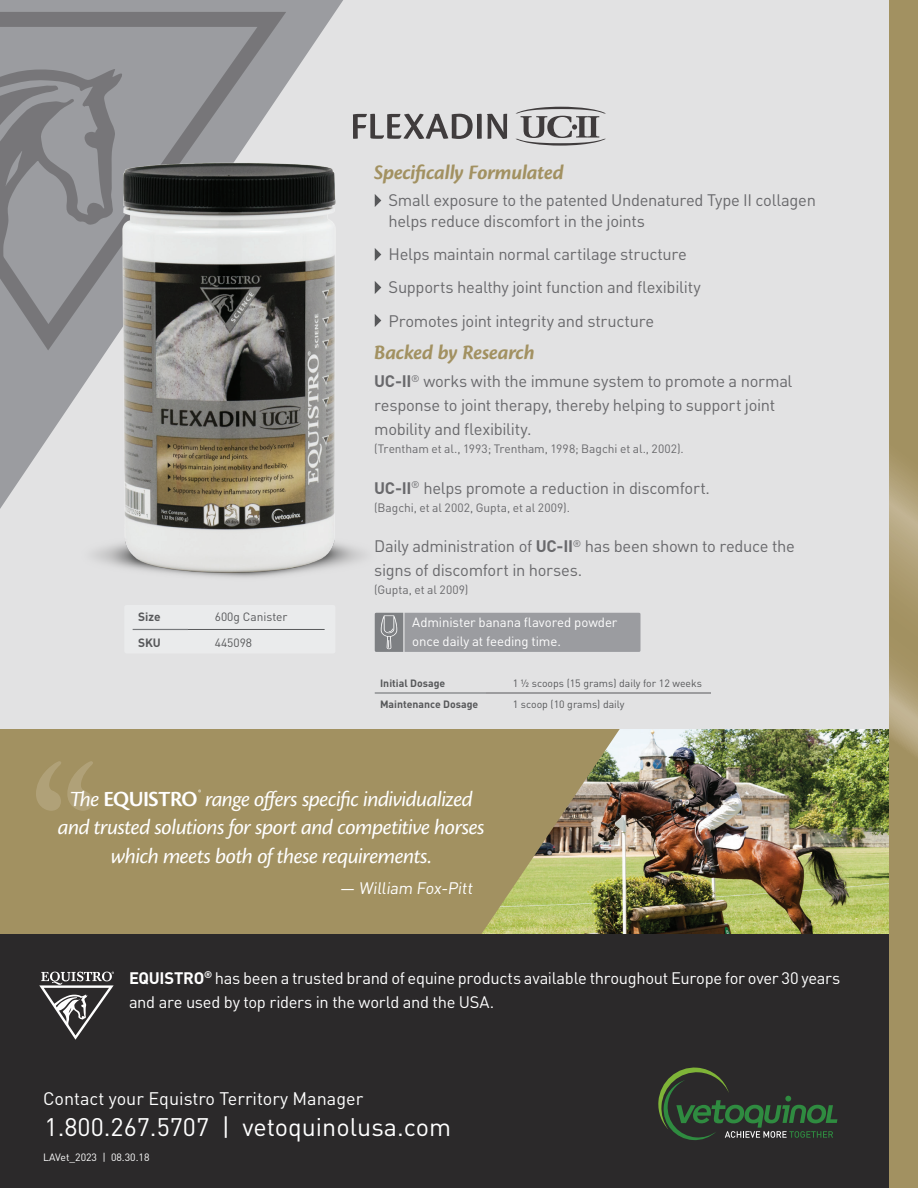
<style>
.page{position:relative;width:918px;height:1188px;background:#fff}
.page>*{position:absolute;margin:0;border:0;box-sizing:border-box;transform-origin:0 0}
.t1{font:25.05px "DINOT";color:#fff}
.t2{font:italic 22.5px/28.5px "Cronos Pro";letter-spacing:-.025em;color:#fff;text-align:center}
.t3{font:21.45px "Cronos Pro Bold Subh It";letter-spacing:-.01em;color:#a29161}
.t4{font:18px "DINOT";color:#fff}
.t5{font:16.5px/24px "DINOT";letter-spacing:-.02em;color:#69696c}
.t6{font:16.5px/24px "DINOT";letter-spacing:-.02em;color:#fff}
.t7{font:13.2px/19px "DINOT";letter-spacing:-.01em;color:#fff}
.t8{font:12px "DINOT";letter-spacing:-.005em;color:#69696c}
.t9{font:11.85px "DINOT";color:#57585a}
.t10{font:700 11.85px "DINOT";color:#57585a}
.t11{font:10.5px "DINOT";color:#57585a}
.t12{font:700 10.5px "DINOT";color:#57585a}
.t13{font:10.5px "DINOT";color:#fff}
.s1{font-weight:700}
.s2{font-weight:600;font-style:normal}
</style>
<div class="page">
<div style="left:0;top:0;width:918px;height:729px;background:#e2e2e3"></div>
<svg style="left:0;top:0;width:343px;height:509px;fill:#9b9ca0"></svg>
<svg style="left:423px;top:114px;width:84px;height:25px"></svg>
<svg style="left:515px;top:107px;width:91px;height:39px"></svg>
<div style="left:423px;top:613px;width:217px;height:39px;background:#9b9ca0"></div>
<div style="left:0;top:729px;width:891px;height:205px;background:#a29161"></div>
<img style="left:481px;top:729px;width:409px;height:205px">
<svg style="left:36px;top:761px;width:57px;height:50px"></svg>
<div style="left:0;top:934px;width:918px;height:254px;background:#2b292a"></div>
<svg style="left:658px;top:1067px;width:179px;height:74px"></svg>
<svg style="left:0;top:12px;width:286px;height:339px;background:#919195"></svg>
<svg style="left:0;top:66px;width:125px;height:210px;background:#88888c"></svg>
<img style="left:31px;top:96px;width:392px;height:556px">
<svg style="left:890px;top:0;width:28px;height:1188px;background:#a59466"></svg>
<hr style="left:486px;top:693px;width:225px;height:1px;background:#57585a">
<hr style="left:375px;top:692px;width:111px;height:2px;background:#787a7d">
<svg style="left:39px;top:972px;width:75px;height:68px"></svg>
<div style="left:124px;top:605px;width:211px;height:49px;background:#eaebec;border-radius:2px"></div>
<hr style="left:188px;top:629px;width:137px;height:1px;background:#57585a">
<hr style="left:133px;top:629px;width:55px;height:1px;background:#787a7d">
<h3 class="t3" style="left:374px;top:160px;width:191px">Specifically Formulated</h3>
<p class="t5" style="left:389px;top:188px;width:429px;line-height:21px">Small exposure to the patented Undenatured Type II collagen helps reduce discomfort in the joints</p>
<p class="t5" style="left:389px;top:236px;width:314px;line-height:33px">Helps maintain normal cartilage structure<br>Supports healthy joint function and flexibility</p>
<p class="t5" style="left:389px;top:308px;width:267px">Promotes joint integrity and structure</p>
<h3 class="t3" style="left:374px;top:340px;width:162px">Backed by Research</h3>
<p class="t10" style="left:138px;top:609px;width:24px">Size</p>
<p class="t9" style="left:215px;top:609px;width:74px">600g Canister</p>
<p class="t10" style="left:138px;top:635px;width:24px">SKU</p>
<p class="t9" style="left:215px;top:635px;width:39px">445098</p>
<p class="t5" style="left:374px;top:368px;width:420px"><span class="s1">UC-II</span><sup>®</sup> works with the immune system to promote a normal response to joint therapy, thereby helping to support joint mobility and flexibility.</p>
<p class="t8" style="left:374px;top:441px;width:311px">(Trentham et al., 1993; Trentham, 1998; Bagchi et al., 2002).</p>
<p class="t5" style="left:374px;top:475px;width:337px"><span class="s1">UC-II</span><sup>®</sup> helps promote a reduction in discomfort.</p>
<p class="t8" style="left:374px;top:499px;width:197px">(Bagchi, et al 2002, Gupta, et al 2009).</p>
<p class="t5" style="left:374px;top:533px;width:422px">Daily administration of <span class="s1">UC-II</span><sup>®</sup> has been shown to reduce the signs of discomfort in horses.</p>
<p class="t8" style="left:374px;top:582px;width:96px">(Gupta, et al 2009)</p>
<p class="t7" style="left:412px;top:612px;width:207px">Administer banana flavored powder once daily at feeding time.</p>
<p class="t12" style="left:380px;top:676px;width:67px">Initial Dosage</p>
<p class="t11" style="left:513px;top:676px;width:191px">1 ½ scoops (15 grams) daily for 12 weeks</p>
<p class="t12" style="left:380px;top:697px;width:100px">Maintenance Dosage</p>
<p class="t11" style="left:513px;top:697px;width:113px">1 scoop (10 grams) daily</p>
<h2 class="t2" style="left:58px;top:785px;width:429px">The <span class="s2">EQUISTRO</span><sup>®</sup> range offers specific individualized and trusted solutions for sport and competitive horses which meets both of these requirements.</h2>
<p class="t6" style="left:340px;top:875px;width:136px">— William Fox-Pitt</p>
<p class="t6" style="left:129px;top:965px;width:713px"><span class="s1">EQUISTRO</span><sup>®</sup> has been a trusted brand of equine products available throughout Europe for over 30 years and are used by top riders in the world and the USA.</p>
<p class="t4" style="left:43px;top:1087px;width:322px">Contact your Equistro Territory Manager</p>
<h1 class="t1" style="left:45px;top:1110px;width:408px">1.800.267.5707 | vetoquinolusa.com</h1>
<p class="t13" style="left:43px;top:1150px;width:108px">LAVet_2023 | 08.30.18</p>
</div>
